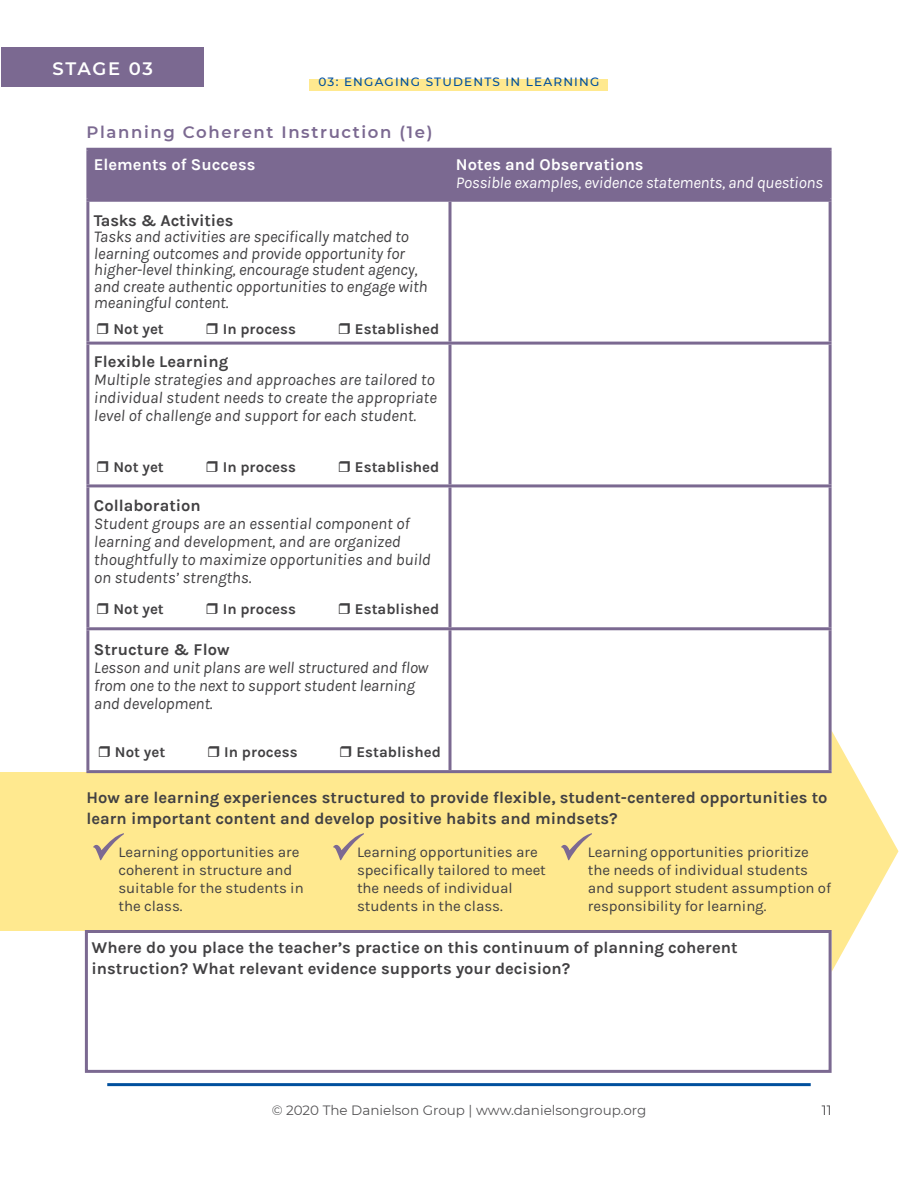
<style>
.page{position:relative;width:918px;height:1188px;background:#fff}
.page>*{position:absolute;margin:0;border:0;box-sizing:border-box;transform-origin:0 0}
.t1{font:600 18px "Montserrat";letter-spacing:.09em;color:#fff}
.t2{font:italic 16.5px/18px "Karla";letter-spacing:-.01em;color:#414042}
.t3{font:700 16.5px/21px "Karla";color:#414042}
.t4{font:italic 16.5px "Karla";letter-spacing:-.015em;color:#fff}
.t5{font:700 16.5px "Karla";color:#fff}
.t6{font:600 16.5px "Montserrat";letter-spacing:.1em;color:#7b6991}
.t7{font:15px/18px "Karla";letter-spacing:-.005em;color:#414042}
.t8{font:700 15px "Karla";color:#414042}
.t9{font:13.5px "Montserrat";color:#414042}
.t10{font:500 12px "Montserrat";letter-spacing:.1em;color:#004f9d}
</style>
<div class="page">
<hr style="left:107px;top:1083px;width:704px;height:3px;background:#004f9d">
<div style="left:310px;top:80px;width:298px;height:11px;background:#ffe98f"></div>
<div style="left:0;top:772px;width:832px;height:159px;background:#ffe98f"></div>
<svg style="left:832px;top:731px;width:66px;height:240px"></svg>
<div style="left:89px;top:151px;width:740px;height:48px;background:#7b6991"></div>
<hr style="left:86px;top:148px;width:364px;height:3px;background:#7b6991">
<hr style="left:86px;top:151px;width:3px;height:48px;background:#7b6991">
<hr style="left:450px;top:148px;width:382px;height:3px;background:#7b6991">
<hr style="left:448px;top:151px;width:4px;height:48px;background:#7b6991">
<hr style="left:829px;top:151px;width:3px;height:48px;background:#7b6991">
<hr style="left:86px;top:199px;width:364px;height:3px;background:#7b6991">
<hr style="left:86px;top:202px;width:3px;height:140px;background:#7b6991">
<hr style="left:450px;top:199px;width:382px;height:3px;background:#7b6991">
<svg style="left:448px;top:202px;width:4px;height:140px"></svg>
<hr style="left:829px;top:202px;width:3px;height:140px;background:#7b6991">
<hr style="left:86px;top:342px;width:364px;height:3px;background:#7b6991">
<hr style="left:86px;top:345px;width:3px;height:139px;background:#7b6991">
<hr style="left:450px;top:342px;width:382px;height:3px;background:#7b6991">
<svg style="left:448px;top:345px;width:4px;height:139px"></svg>
<hr style="left:829px;top:345px;width:3px;height:139px;background:#7b6991">
<hr style="left:86px;top:484px;width:364px;height:3px;background:#7b6991">
<hr style="left:86px;top:487px;width:3px;height:140px;background:#7b6991">
<hr style="left:450px;top:484px;width:382px;height:3px;background:#7b6991">
<svg style="left:448px;top:487px;width:4px;height:140px"></svg>
<hr style="left:829px;top:487px;width:3px;height:140px;background:#7b6991">
<hr style="left:86px;top:627px;width:364px;height:3px;background:#7b6991">
<hr style="left:86px;top:630px;width:3px;height:140px;background:#7b6991">
<hr style="left:450px;top:627px;width:382px;height:3px;background:#7b6991">
<svg style="left:448px;top:630px;width:4px;height:140px"></svg>
<hr style="left:829px;top:630px;width:3px;height:140px;background:#7b6991">
<hr style="left:86px;top:770px;width:364px;height:3px;background:#7b6991">
<hr style="left:450px;top:770px;width:382px;height:3px;background:#7b6991">
<div style="left:2px;top:47px;width:202px;height:39px;background:#7b6991"></div>
<svg style="left:93px;top:833px;width:31px;height:27px"></svg>
<svg style="left:333px;top:833px;width:31px;height:27px"></svg>
<svg style="left:561px;top:833px;width:31px;height:27px"></svg>
<div style="left:85px;top:930px;width:747px;height:143px;background:#fff;border:3px solid #7b6991"></div>
<p class="t1" style="left:52px;top:56px;width:102px">STAGE 03</p>
<p class="t10" style="left:319px;top:74px;width:282px">03: ENGAGING STUDENTS IN LEARNING</p>
<p class="t6" style="left:86px;top:120px;width:348px">Planning Coherent Instruction (1e)</p>
<p class="t5" style="left:94px;top:155px;width:163px">Elements of Success</p>
<p class="t5" style="left:456px;top:155px;width:189px">Notes and Observations</p>
<p class="t4" style="left:456px;top:174px;width:368px">Possible examples, evidence statements, and questions</p>
<p class="t3" style="left:94px;top:210px;width:141px">Tasks &amp; Activities</p>
<p class="t2" style="left:94px;top:229px;width:335px;line-height:16.5px">Tasks and activities are specifically matched to learning outcomes and provide opportunity for higher-level thinking, encourage student agency, and create authentic opportunities to engage with meaningful content.</p>
<p class="t8" style="left:113px;top:320px;width:52px">Not yet</p>
<p class="t8" style="left:223px;top:320px;width:75px">In process</p>
<p class="t8" style="left:355px;top:320px;width:86px">Established</p>
<p class="t3" style="left:94px;top:351px;width:136px">Flexible Learning</p>
<p class="t2" style="left:94px;top:371px;width:344px">Multiple strategies and approaches are tailored to individual student needs to create the appropriate level of challenge and support for each student.</p>
<p class="t8" style="left:113px;top:458px;width:52px">Not yet</p>
<p class="t8" style="left:223px;top:458px;width:75px">In process</p>
<p class="t8" style="left:355px;top:458px;width:86px">Established</p>
<p class="t3" style="left:94px;top:495px;width:108px">Collaboration</p>
<p class="t2" style="left:94px;top:515px;width:338px">Student groups are an essential component of learning and development, and are organized thoughtfully to maximize opportunities and build on students’ strengths.</p>
<p class="t8" style="left:113px;top:601px;width:52px">Not yet</p>
<p class="t8" style="left:223px;top:601px;width:75px">In process</p>
<p class="t8" style="left:355px;top:601px;width:86px">Established</p>
<p class="t3" style="left:94px;top:639px;width:137px">Structure &amp; Flow</p>
<p class="t2" style="left:94px;top:659px;width:336px">Lesson and unit plans are well structured and flow from one to the next to support student learning and development.</p>
<p class="t8" style="left:115px;top:743px;width:52px">Not yet</p>
<p class="t8" style="left:224px;top:743px;width:75px">In process</p>
<p class="t8" style="left:356px;top:743px;width:86px">Established</p>
<p class="t3" style="left:86px;top:787px;width:743px">How are learning experiences structured to provide flexible, student-centered opportunities to learn important content and develop positive habits and mindsets?</p>
<p class="t7" style="left:118px;top:843px;width:187px">Learning opportunities are coherent in structure and suitable for the students in the class.</p>
<p class="t7" style="left:357px;top:843px;width:190px">Learning opportunities are specifically tailored to meet the needs of individual students in the class.</p>
<p class="t7" style="left:588px;top:843px;width:245px">Learning opportunities prioritize the needs of individual students and support student assumption of responsibility for learning.</p>
<p class="t3" style="left:92px;top:937px;width:648px">Where do you place the teacher’s practice on this continuum of planning coherent instruction? What relevant evidence supports your decision?</p>
<p class="t9" style="left:272px;top:1101px;width:376px">© 2020 The Danielson Group | www.danielsongroup.org</p>
<p class="t9" style="left:822px;top:1101px;width:11px">11</p>
</div>
